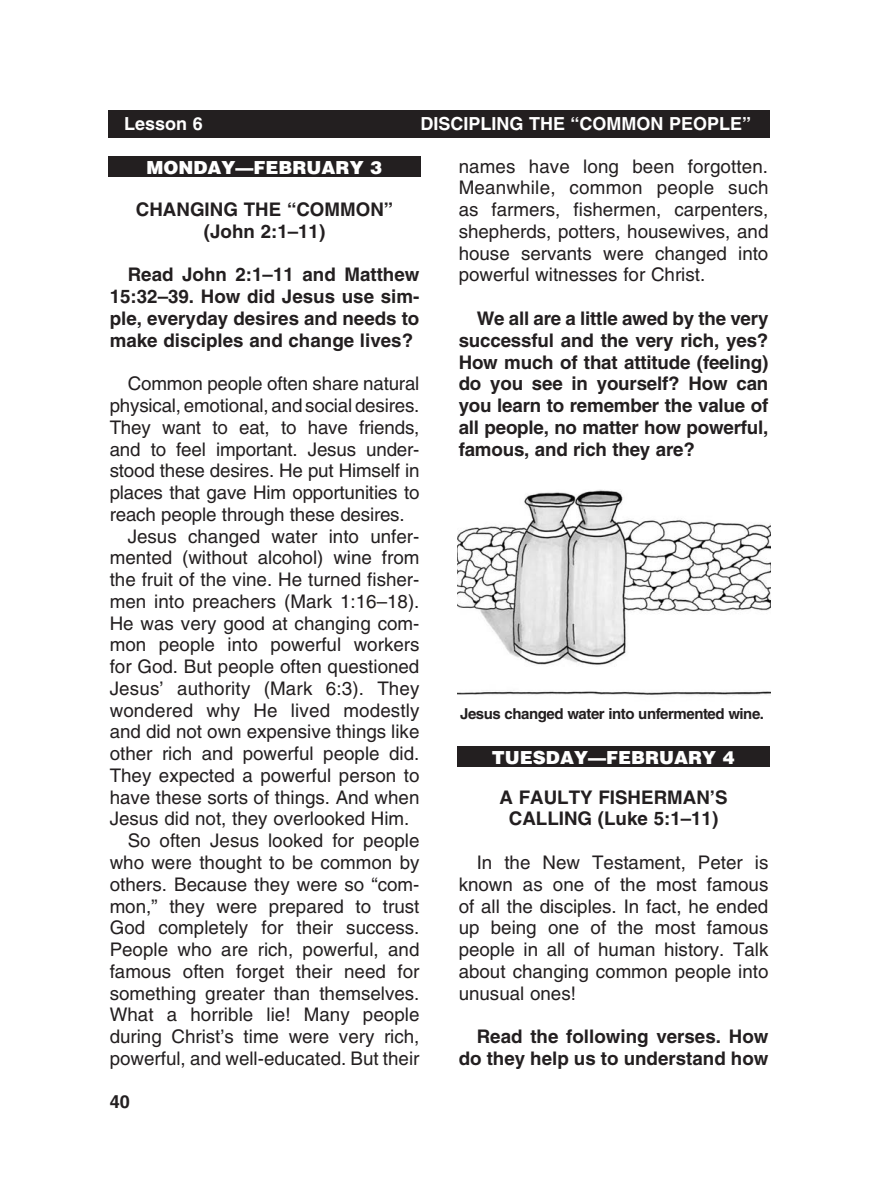
<style>
.page{position:relative;width:878px;height:1202px;background:#fff}
.page>*{position:absolute;margin:0;border:0;box-sizing:border-box;transform-origin:0 0}
._1-Body{font:18.75px/21.8px "Helvetica";color:#231f20}
._2-Body_bold{font:700 18.75px/21.8px "Helvetica";color:#231f20;text-align:justify}
._5-subheads{font:700 18.75px/21.8px "Helvetica";color:#231f20;text-align:center}
.t1{font:700 18px "Helvetica";color:#fff}
.t2{font:900 18px "Helvetica";color:#fff}
.t3{font:700 18px "Helvetica";color:#231f20}
._8-captions{font:700 15px "Helvetica";letter-spacing:-.03em;color:#231f20}
</style>
<div class="page">
<div style="left:108px;top:111px;width:662px;height:27px;background:#231f20"></div>
<div style="left:457px;top:747px;width:312px;height:20px;background:#231f20"></div>
<div style="left:108px;top:157px;width:313px;height:20px;background:#231f20"></div>
<img style="left:457px;top:489px;width:313px;height:207px">
<p class="t1" style="left:124px;top:113px;width:80px">Lesson 6</p>
<p class="t1" style="left:420px;top:113px;width:332px">DISCIPLING THE “COMMON PEOPLE”</p>
<p class="t2" style="left:146px;top:155px;width:237px">MONDAY—FEBRUARY 3</p>
<p class="_5-subheads" style="left:136px;top:198px;width:259px">CHANGING THE “COMMON” (John 2:1–11)</p>
<p class="_2-Body_bold" style="left:110px;top:264px;width:311px;text-indent:18px">Read John 2:1–11 and Matthew 15:32–39. How did Jesus use sim&shy;ple, everyday desires and needs to make disciples and change lives?</p>
<p class="_1-Body" style="left:110px;top:373px;width:311px;text-indent:18px">Common people often share natural physical, emotional, and social desires.<br>They want to eat, to have friends, and to feel important. Jesus under&shy;stood these desires. He put Himself in places that gave Him opportunities to reach people through these desires.</p>
<p class="_1-Body" style="left:110px;top:525px;width:311px;text-indent:18px">Jesus changed water into unfer&shy;mented (without alcohol) wine from the fruit of the vine. He turned fisher&shy;men into preachers (Mark 1:16–18).<br>He was very good at changing com&shy;mon people into powerful workers for God. But people often questioned Jesus’ authority (Mark 6:3). They wondered why He lived modestly and did not own expensive things like other rich and powerful people did.<br>They expected a powerful person to have these sorts of things. And when Jesus did not, they overlooked Him.</p>
<p class="_1-Body" style="left:110px;top:829px;width:311px;text-indent:18px">So often Jesus looked for people who were thought to be common by others. Because they were so “com&shy;mon,” they were prepared to trust God completely for their success.<br>People who are rich, powerful, and famous often forget their need for something greater than themselves.<br>What a horrible lie! Many people during Christ’s time were very rich, powerful, and well-educated. But their</p>
<p class="t3" style="left:110px;top:1090px;width:22px">40</p>
<p class="_1-Body" style="left:458px;top:155px;width:311px">names have long been forgotten.<br>Meanwhile, common people such as farmers, fishermen, carpenters, shepherds, potters, housewives, and house servants were changed into powerful witnesses for Christ.</p>
<p class="_2-Body_bold" style="left:458px;top:307px;width:311px;text-indent:18px">We all are a little awed by the very successful and the very rich, yes?<br>How much of that attitude (feeling) do you see in yourself? How can you learn to remember the value of all people, no matter how powerful, famous, and rich they are?</p>
<p class="_8-captions" style="left:460px;top:705px;width:305px">Jesus changed water into unfermented wine.</p>
<p class="t2" style="left:492px;top:745px;width:244px">TUESDAY—FEBRUARY 4</p>
<p class="_5-subheads" style="left:499px;top:786px;width:230px">A FAULTY FISHERMAN’S<br>CALLING (Luke 5:1–11)</p>
<p class="_1-Body" style="left:458px;top:851px;width:311px;text-align:justify;text-indent:18px">In the New Testament, Peter is known as one of the most famous of all the disciples. In fact, he ended up being one of the most famous people in all of human history. Talk about changing common people into unusual ones!</p>
<p class="_2-Body_bold" style="left:458px;top:1025px;width:311px;text-align:right">Read the following verses. How do they help us to understand how</p>
</div>
